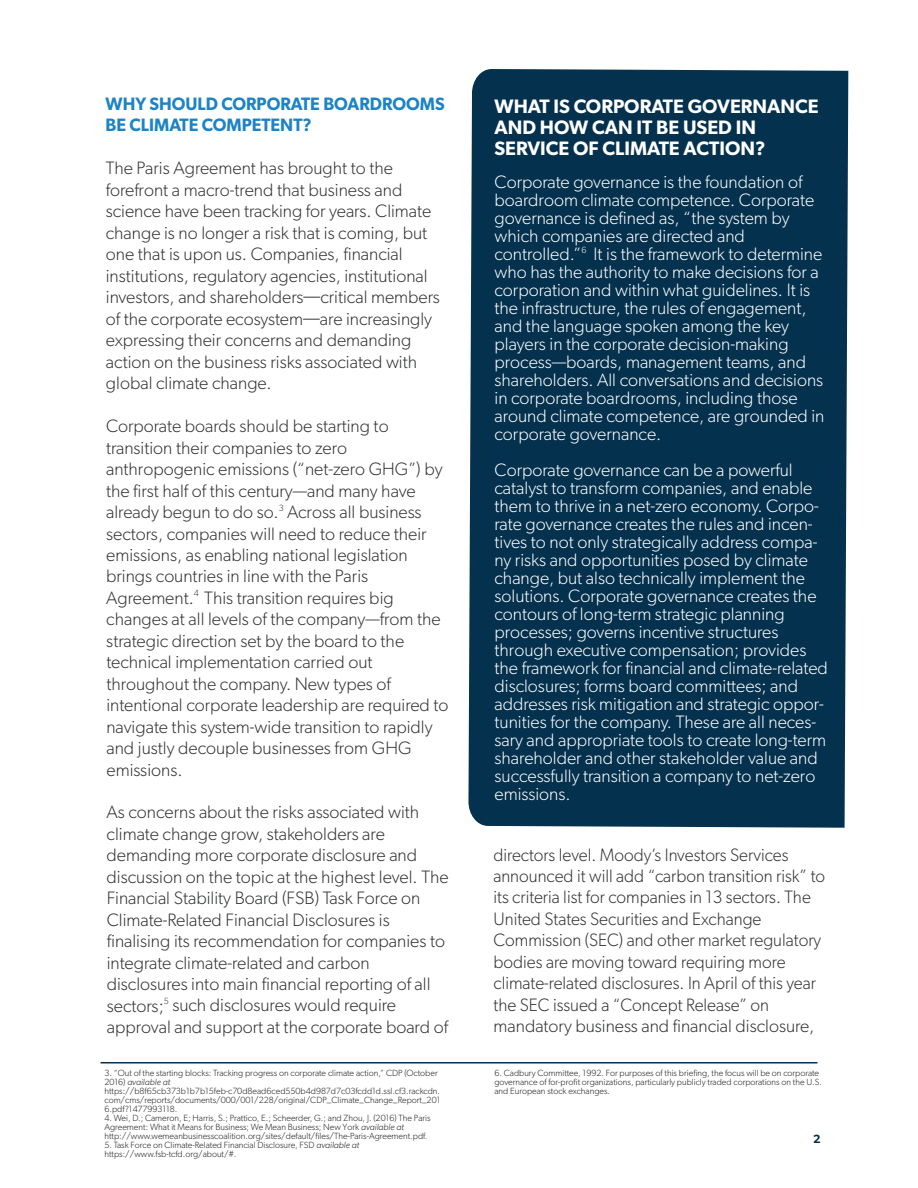
<style>
.page{position:relative;width:918px;height:1188px;background:#fff}
.page>*{position:absolute;margin:0;border:0;box-sizing:border-box;transform-origin:0 0}
.t1{font:600 19.5px/21.5px "Gibson";color:#fff}
.t2{font:300 18px/21.5px "Gibson";color:#313232}
.t3{font:300 18px/18px "Gibson";color:#fff}
.t4{font:600 18px/21.5px "Gibson";color:#1d83c5}
.t5{font:600 12px "Gibson";color:#04314d}
.t6{font:300 9px/9px "Gibson";color:#231f20}
.s1{font-size:21px}
.s2{font-style:italic}
</style>
<div class="page">
<div style="left:468px;top:69px;width:380px;height:759px;background:#04314d"></div>
<hr style="left:100px;top:1062px;width:718px;height:2px;background:#04314d">
<p class="t4" style="left:106px;top:93px;width:341px">WHY SHOULD CORPORATE BOARDROOMS<br>BE CLIMATE COMPETENT?</p>
<p class="t2" style="left:106px;top:157px;width:336px">The Paris Agreement has brought to the forefront a macro-trend that business and science have been tracking for years. Climate change is no longer a risk that is coming, but one that is upon us. Companies, financial institutions, regulatory agencies, institutional investors, and shareholders<span class="s1">—</span>critical members of the corporate ecosystem<span class="s1">—</span>are increasingly expressing their concerns and demanding action on the business risks associated with global climate change.</p>
<p class="t2" style="left:106px;top:415px;width:344px">Corporate boards should be starting to transition their companies to zero anthropogenic emissions (“net-zero GHG”) by the first half of this century—and many have already begun to do so.<sup>3</sup> Across all business sectors, companies will need to reduce their emissions, as enabling national legislation brings countries in line with the Paris Agreement.<sup>4</sup> This transition requires big changes at all levels of the company—from the strategic direction set by the board to the technical implementation carried out throughout the company. New types of intentional corporate leadership are required to navigate this system-wide transition to rapidly and justly decouple businesses from GHG emissions.</p>
<p class="t2" style="left:107px;top:801px;width:344px">As concerns about the risks associated with climate change grow, stakeholders are demanding more corporate disclosure and discussion on the topic at the highest level. The Financial Stability Board (FSB) Task Force on Climate-Related Financial Disclosures is finalising its recommendation for companies to integrate climate-related and carbon disclosures into main financial reporting of all sectors;<sup>5</sup> such disclosures would require approval and support at the corporate board of</p>
<p class="t6" style="left:104px;top:1068px;width:338px">3. “Out of the starting blocks: Tracking progress on corporate climate action,” CDP (October 2016) <span class="s2">available at </span>https://b8f65cb373b1b7b15feb-c70d8ead6ced550b4d987d7c03fcdd1d.ssl.cf3.rackcdn. com/cms/reports/documents/000/001/228/original/CDP_Climate_Change_Report_201<br>6.pdf?1477993118.</p>
<p class="t6" style="left:104px;top:1113px;width:328px">4. Wei, D.; Cameron, E; Harris, S.; Prattico, E.; Scheerder, G.; and Zhou, J. (2016) The Paris<br>Agreement: What it Means for Business; We Mean Business; New York <span class="s2">available at </span>http://www.wemeanbusinesscoalition.org/sites/default/files/The-Paris-Agreement.pdf.</p>
<p class="t6" style="left:104px;top:1140px;width:256px">5. Task Force on Climate-Related Financial Disclosure, FSD <span class="s2">available at </span>https://www.fsb-tcfd.org/about/#.</p>
<p class="t1" style="left:495px;top:95px;width:326px">WHAT IS CORPORATE GOVERNANCE<br>AND HOW CAN IT BE USED IN<br>SERVICE OF CLIMATE ACTION?</p>
<p class="t3" style="left:495px;top:173px;width:331px">Corporate governance is the foundation of boardroom climate competence. Corporate governance is defined as, “the system by which companies are directed and controlled.”<sup>6</sup> It is the framework to determine who has the authority to make decisions for a corporation and within what guidelines. It is the infrastructure, the rules of engagement, and the language spoken among the key players in the corporate decision-making process—boards, management teams, and shareholders. All conversations and decisions in corporate boardrooms, including those around climate competence, are grounded in corporate governance.</p>
<p class="t3" style="left:495px;top:461px;width:335px">Corporate governance can be a powerful catalyst to transform companies, and enable them to thrive in a net-zero economy. Corpo&shy;rate governance creates the rules and incen&shy;tives to not only strategically address compa&shy;ny risks and opportunities posed by climate change, but also technically implement the solutions. Corporate governance creates the contours of long-term strategic planning processes; governs incentive structures through executive compensation; provides the framework for financial and climate-related disclosures; forms board committees; and addresses risk mitigation and strategic oppor&shy;tunities for the company. These are all neces&shy;sary and appropriate tools to create long-term shareholder and other stakeholder value and successfully transition a company to net-zero emissions.</p>
<p class="t2" style="left:493px;top:843px;width:333px">directors level. Moody’s Investors Services announced it will add “carbon transition risk” to its criteria list for companies in 13 sectors. The United States Securities and Exchange Commission (SEC) and other market regulatory bodies are moving toward requiring more climate-related disclosures. In April of this year the SEC issued a “Concept Release” on mandatory business and financial disclosure,</p>
<p class="t6" style="left:494px;top:1069px;width:329px">6. Cadbury Committee, 1992. For purposes of this briefing, the focus will be on corporate governance of for-profit organizations, particularly publicly traded corporations on the U.S. and European stock exchanges.</p>
<p class="t5" style="left:813px;top:1131px;width:9px">2</p>
</div>
